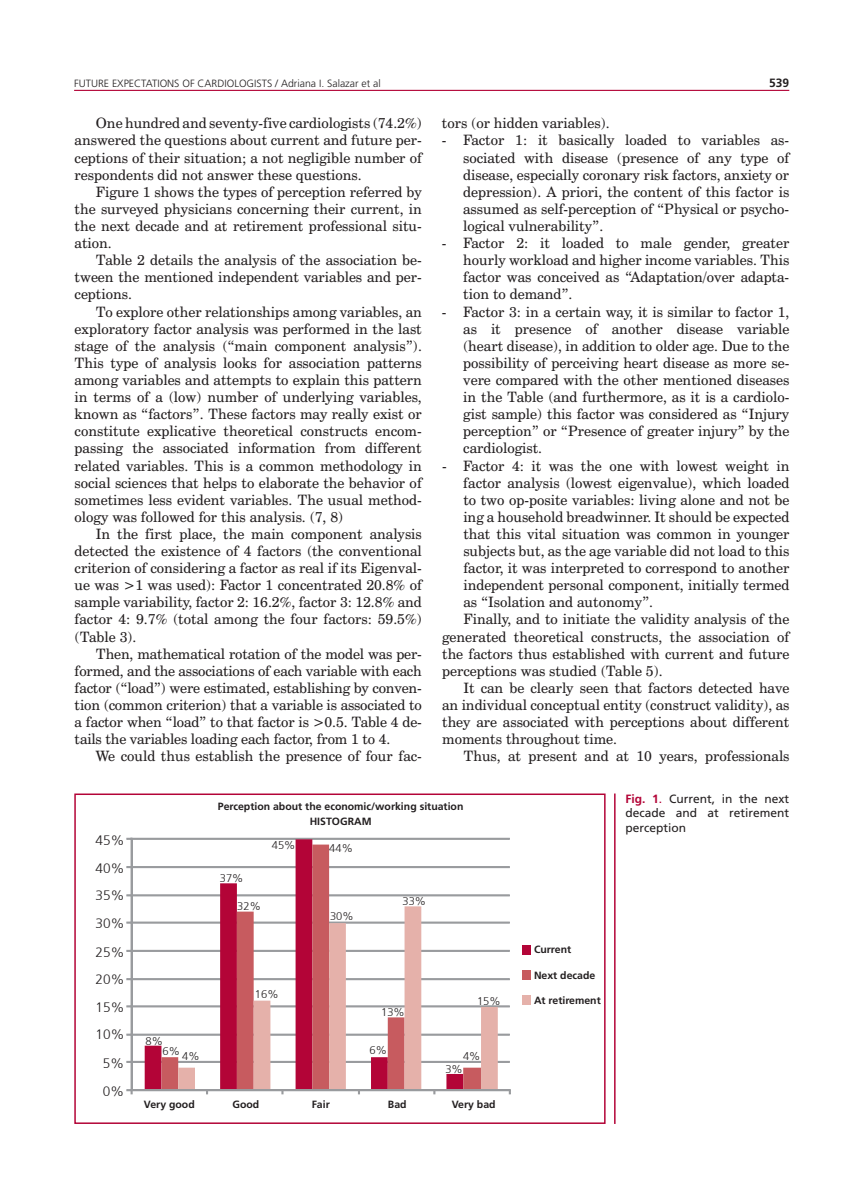
<style>
.page{position:relative;width:851px;height:1191px;background:#fff}
.page>*{position:absolute;margin:0;border:0;box-sizing:border-box;transform-origin:0 0}
.t1{font:14.25px/17.1px "Century Schoolbook BT";color:#231f20;text-align:justify}
.t2{font:300 13.65px "Frutiger";color:#231f20}
.t3{font:12px/14.4px "Frutiger";color:#231f20;text-align:justify}
.t4{font:700 12px "Frutiger LT Std";color:#231f20}
.t5{font:300 11.1px/13px "Frutiger";color:#231f20}
.t6{font:700 10.5px/15px "Frutiger LT Std";color:#231f20;text-align:center}
.t7{font:300 10.5px "Frutiger LT Std";color:#231f20}
.s1{font-family:"Frutiger LT Std";font-weight:700;color:#b30437}
.s2{color:#b30437}
</style>
<div class="page">
<hr style="left:74px;top:90px;width:715px;height:1px;background:#b30437">
<hr style="left:614px;top:793px;width:1px;height:331px;background:#b30437">
<div style="left:130px;top:837px;width:379px;height:3px;background:#999b9e;border:1px solid #999b9e"></div>
<hr style="left:130px;top:866px;width:379px;height:2px;background:#999b9e">
<div style="left:130px;top:894px;width:379px;height:2px;background:#999b9e;border:1px solid #999b9e"></div>
<div style="left:130px;top:921px;width:379px;height:2px;background:#999b9e;border:1px solid #999b9e"></div>
<div style="left:130px;top:949px;width:379px;height:3px;background:#999b9e;border:1px solid #999b9e"></div>
<hr style="left:130px;top:978px;width:379px;height:2px;background:#999b9e">
<div style="left:130px;top:1005px;width:379px;height:2px;background:#999b9e;border:1px solid #999b9e"></div>
<div style="left:130px;top:1033px;width:379px;height:2px;background:#999b9e;border:1px solid #999b9e"></div>
<div style="left:130px;top:1060px;width:379px;height:3px;background:#999b9e;border:1px solid #999b9e"></div>
<svg style="left:145px;top:839px;width:318px;height:250px"></svg>
<svg style="left:161px;top:844px;width:320px;height:245px"></svg>
<svg style="left:178px;top:906px;width:319px;height:183px"></svg>
<div style="left:130px;top:837px;width:3px;height:253px;border:1px solid #999b9e"></div>
<svg style="left:126px;top:837px;width:6px;height:3px"></svg>
<svg style="left:126px;top:866px;width:6px;height:2px"></svg>
<svg style="left:126px;top:894px;width:6px;height:2px"></svg>
<svg style="left:126px;top:921px;width:6px;height:2px"></svg>
<svg style="left:126px;top:949px;width:6px;height:3px"></svg>
<svg style="left:126px;top:978px;width:6px;height:2px"></svg>
<svg style="left:126px;top:1005px;width:6px;height:2px"></svg>
<svg style="left:126px;top:1033px;width:6px;height:2px"></svg>
<svg style="left:126px;top:1060px;width:6px;height:3px"></svg>
<div style="left:130px;top:1089px;width:379px;height:2px;border:1px solid #999b9e"></div>
<svg style="left:508px;top:1089px;width:3px;height:5px"></svg>
<svg style="left:126px;top:1089px;width:7px;height:5px"></svg>
<div style="left:522px;top:945px;width:8px;height:9px;background:#b30437"></div>
<div style="left:522px;top:970px;width:8px;height:9px;background:#c75b5f"></div>
<div style="left:522px;top:995px;width:8px;height:9px;background:#e5b1aa"></div>
<div style="left:74px;top:793px;width:531px;height:331px;border:2px solid #b30437"></div>
<p class="t7" style="left:74px;top:77px;width:57px">FUTURE EXPECT</p>
<p class="t7" style="left:146px;top:77px;width:13px">ATIONS</p>
<p class="t7" style="left:182px;top:77px;width:63px">OF CARDIOLOGISTS</p>
<p class="t7" style="left:275px;top:77px;width:107px">/ Adriana I. Salazar et al</p>
<p class="t4" style="left:769px;top:75px;width:22px">539</p>
<p class="t1" style="left:75px;top:115px;width:349px;text-indent:21px">One hundred and seventy-five cardiologists (74.2%) answered the questions about current and future per&shy;ceptions of their situation; a not negligible number of respondents did not answer these questions.</p>
<p class="t1" style="left:75px;top:183px;width:349px;text-indent:21px">Figure 1 shows the types of perception referred by the surveyed physicians concerning their current, in the next decade and at retirement professional situ&shy;ation.</p>
<p class="t1" style="left:75px;top:251px;width:349px;text-indent:21px">Table 2 details the analysis of the association be&shy;tween the mentioned independent variables and per&shy;ceptions.</p>
<p class="t1" style="left:75px;top:303px;width:349px;text-indent:21px">To explore other relationships among variables, an exploratory factor analysis was performed in the last stage of the analysis (“main component analysis”).<br>This type of analysis looks for association patterns among variables and attempts to explain this pattern in terms of a (low) number of underlying variables, known as “factors”. These factors may really exist or constitute explicative theoretical constructs encom&shy;passing the associated information from different related variables. This is a common methodology in social sciences that helps to elaborate the behavior of sometimes less evident variables. The usual method&shy;ology was followed for this analysis. (7, 8)</p>
<p class="t1" style="left:75px;top:525px;width:349px;text-indent:21px">In the first place, the main component analysis detected the existence of 4 factors (the conventional criterion of considering a factor as real if its Eigenval&shy;ue was &gt;1 was used): Factor 1 concentrated 20.8% of sample variability, factor 2: 16.2%, factor 3: 12.8% and factor 4: 9.7% (total among the four factors: 59.5%) (Table 3).</p>
<p class="t1" style="left:75px;top:645px;width:349px;text-indent:21px">Then, mathematical rotation of the model was per&shy;formed, and the associations of each variable with each factor (“load”) were estimated, establishing by conven&shy;tion (common criterion) that a variable is associated to a factor when “load” to that factor is &gt;0.5. Table 4 de&shy;tails the variables loading each factor, from 1 to 4.</p>
<p class="t1" style="left:96px;top:747px;width:327px">We could thus establish the presence of four fac-</p>
<p class="t1" style="left:442px;top:115px;width:169px">tors (or hidden variables).</p>
<p class="t1" style="left:463px;top:132px;width:327px;text-indent:-21px">- Factor 1: it basically loaded to variables as&shy;sociated with disease (presence of any type of disease, especially coronary risk factors, anxiety or depression). A priori, the content of this factor is assumed as self-perception of “Physical or psycho&shy;logical vulnerability”.</p>
<p class="t1" style="left:463px;top:234px;width:327px;text-indent:-21px">- Factor 2: it loaded to male gender, greater hourly workload and higher income variables. This factor was conceived as “Adaptation/over adapta&shy;tion to demand”.</p>
<p class="t1" style="left:463px;top:303px;width:327px;text-indent:-21px">- Factor 3: in a certain way, it is similar to factor 1, as it presence of another disease variable (heart disease), in addition to older age. Due to the possibility of perceiving heart disease as more se&shy;vere compared with the other mentioned diseases in the Table (and furthermore, as it is a cardiolo&shy;gist sample) this factor was considered as “Injury perception” or “Presence of greater injury” by the cardiologist.</p>
<p class="t1" style="left:442px;top:457px;width:349px">- Factor 4: it was the one with lowest weight in</p>
<p class="t1" style="left:463px;top:474px;width:327px">factor analysis (lowest eigenvalue), which loaded</p>
<p class="t1" style="left:463px;top:491px;width:327px">to two op-posite variables: living alone and not be</p>
<p class="t1" style="left:463px;top:508px;width:327px">ing a household breadwinner. It should be expected</p>
<p class="t1" style="left:463px;top:525px;width:327px">that this vital situation was common in younger</p>
<p class="t1" style="left:463px;top:542px;width:327px">subjects but, as the age variable did not load to this</p>
<p class="t1" style="left:463px;top:559px;width:327px">factor, it was interpreted to correspond to another</p>
<p class="t1" style="left:463px;top:576px;width:327px">independent personal component, initially termed</p>
<p class="t1" style="left:463px;top:593px;width:191px">as “Isolation and autonomy”.</p>
<p class="t1" style="left:463px;top:610px;width:327px">Finally, and to initiate the validity analysis of the</p>
<p class="t1" style="left:442px;top:628px;width:349px">generated theoretical constructs, the association of</p>
<p class="t1" style="left:442px;top:645px;width:349px">the factors thus established with current and future</p>
<p class="t1" style="left:442px;top:662px;width:222px">perceptions was studied (Table 5).</p>
<p class="t1" style="left:463px;top:679px;width:327px">It can be clearly seen that factors detected have</p>
<p class="t1" style="left:442px;top:696px;width:349px">an individual conceptual entity (construct validity), as</p>
<p class="t1" style="left:442px;top:713px;width:349px">they are associated with perceptions about different</p>
<p class="t1" style="left:442px;top:730px;width:176px">moments throughout time.</p>
<p class="t1" style="left:463px;top:747px;width:327px">Thus, at present and at 10 years, professionals</p>
<p class="t3" style="left:625px;top:791px;width:165px"><span class="s1">Fig. 1</span><span class="s2">.</span> Current, in the next decade and at retirement perception</p>
<p class="t6" style="left:218px;top:799px;width:247px">Perception about the economic/working situation<br>HISTOGRAM</p>
<p class="t2" style="left:95px;top:832px;width:30px">45%</p>
<p class="t5" style="left:272px;top:839px;width:25px">45%</p>
<p class="t5" style="left:329px;top:841px;width:25px">44%</p>
<p class="t2" style="left:95px;top:860px;width:30px">40%</p>
<p class="t2" style="left:95px;top:887px;width:30px">35%</p>
<p class="t2" style="left:95px;top:916px;width:30px">30%</p>
<p class="t2" style="left:95px;top:944px;width:30px">25%</p>
<p class="t2" style="left:95px;top:971px;width:30px">20%</p>
<p class="t2" style="left:95px;top:999px;width:30px">15%</p>
<p class="t2" style="left:95px;top:1027px;width:30px">10%</p>
<p class="t2" style="left:103px;top:1055px;width:23px">5%</p>
<p class="t2" style="left:103px;top:1083px;width:23px">0%</p>
<p class="t5" style="left:220px;top:871px;width:25px">37%</p>
<p class="t5" style="left:237px;top:899px;width:25px">32%</p>
<p class="t5" style="left:162px;top:1034px;width:39px;text-indent:-17px">8%<br>6% 4%</p>
<p class="t5" style="left:255px;top:988px;width:25px">16%</p>
<p class="t5" style="left:330px;top:909px;width:25px">30%</p>
<p class="t5" style="left:402px;top:895px;width:25px">33%</p>
<p class="t5" style="left:381px;top:1005px;width:25px">13%</p>
<p class="t5" style="left:369px;top:1043px;width:19px">6%</p>
<p class="t5" style="left:477px;top:994px;width:25px">15%</p>
<p class="t5" style="left:463px;top:1049px;width:19px">4%</p>
<p class="t5" style="left:445px;top:1062px;width:19px">3%</p>
<p class="t6" style="left:144px;top:1097px;width:52px">Very good</p>
<p class="t6" style="left:232px;top:1097px;width:28px">Good</p>
<p class="t6" style="left:312px;top:1097px;width:20px">Fair</p>
<p class="t6" style="left:388px;top:1097px;width:20px">Bad</p>
<p class="t6" style="left:452px;top:1097px;width:45px">Very bad</p>
<p class="t6" style="left:534px;top:942px;width:39px">Current</p>
<p class="t6" style="left:534px;top:967px;width:63px">Next decade</p>
<p class="t6" style="left:534px;top:993px;width:68px">At retirement</p>
</div>
